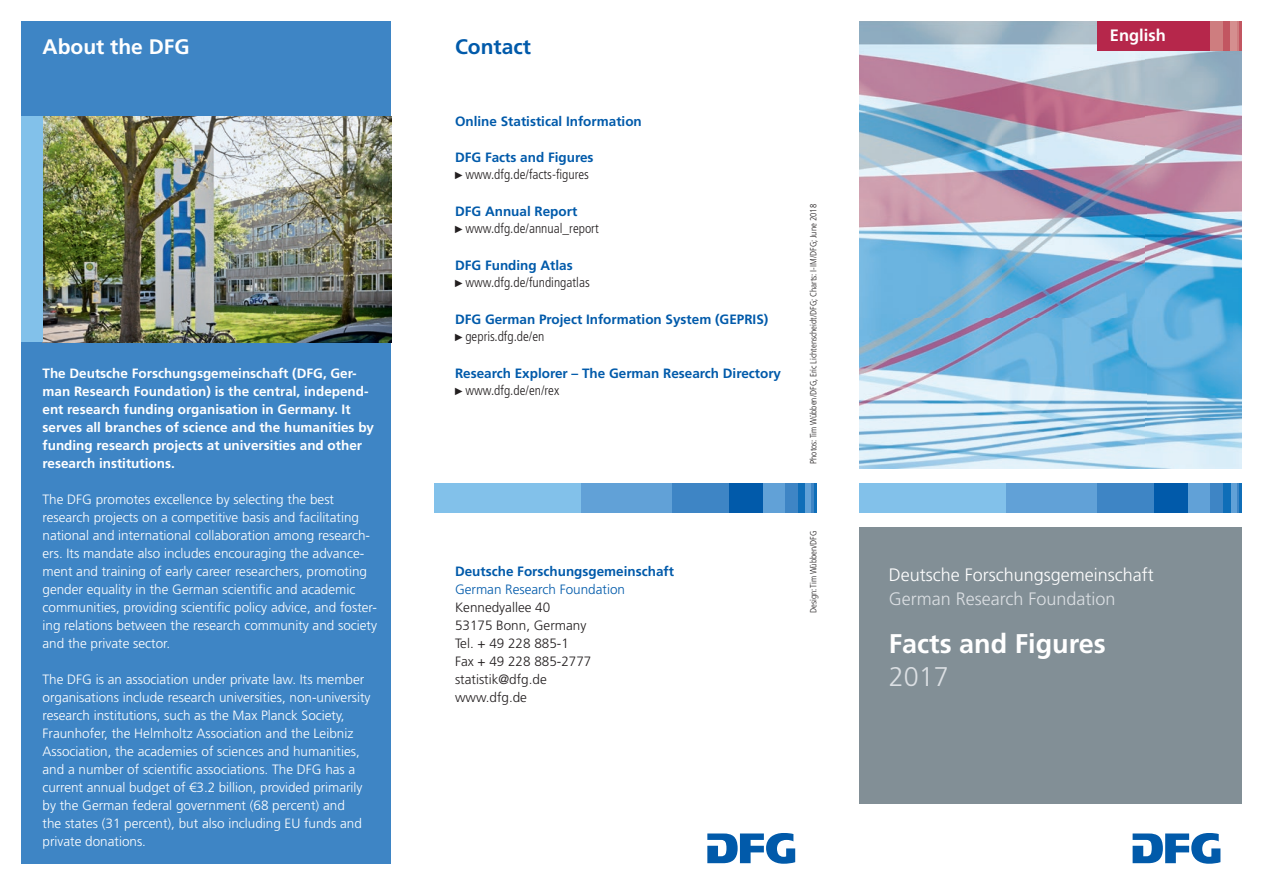
<style>
.page{position:relative;width:1263px;height:893px;background:#fff}
.page>*{position:absolute;margin:0;border:0;box-sizing:border-box;transform-origin:0 0}
.t1{font:700 27px "Frutiger LT Std";color:#fff}
.t2{font:300 27px "Frutiger LT Std";color:#dbdfe3}
.t3{font:700 21px "Frutiger LT Std";color:#fff}
.t4{font:700 21px "Frutiger LT Std";color:#015aaa}
.t5{font:300 18px "Frutiger LT Std";color:#fff}
.t6{font:300 18px "Frutiger LT Std";color:#dbdfe3}
.t7{font:700 16.5px "Frutiger LT Std";color:#fff}
.t8{font:300 13.5px/18px "Frutiger LT Std";color:#fff}
.t9{font:700 13.5px/18px "Frutiger LT Std";color:#fff}
.t10{font:700 13.5px/16.5px "Frutiger LT Std";color:#015aaa}
.t11{font:300 condensed 13.5px/16.5px "Frutiger LT Std";color:#231f20}
.t12{font:300 13.5px/18px "Frutiger LT Std";color:#231f20}
.t13{font:300 13.5px "Frutiger LT Std";color:#015aaa}
.t14{font:300 condensed 9px "Frutiger LT Std";color:#231f20}
.s1{font-weight:700;font-stretch:normal;color:#015aaa}
.s2{font-family:"Arial Narrow";font-weight:400;font-stretch:normal;font-size:10.5px}
.s3{font-family:"Arial Narrow";font-weight:400;font-size:10.5px;color:#231f20}
.s4{font-weight:300;font-stretch:condensed;color:#231f20}
</style>
<div class="page">
<img style="left:859px;top:21px;width:383px;height:447px">
<div style="left:859px;top:527px;width:383px;height:277px;background:#828f96"></div>
<svg style="left:1132px;top:833px;width:88px;height:31px"></svg>
<div style="left:859px;top:483px;width:383px;height:29px;background:#82c1ea"></div>
<hr style="left:1239px;top:483px;width:3px;height:29px;background:#0f6eb8">
<div style="left:1223px;top:483px;width:8px;height:29px;background:#0f6eb8"></div>
<div style="left:1153px;top:483px;width:35px;height:29px;background:#015aaa"></div>
<hr style="left:1236px;top:483px;width:3px;height:29px;background:#3e85c5">
<div style="left:1209px;top:483px;width:14px;height:29px;background:#3e85c5"></div>
<div style="left:1097px;top:483px;width:56px;height:29px;background:#3e85c5"></div>
<div style="left:1231px;top:483px;width:5px;height:29px;background:#61a1d7"></div>
<div style="left:1188px;top:483px;width:21px;height:29px;background:#61a1d7"></div>
<div style="left:1006px;top:483px;width:91px;height:29px;background:#61a1d7"></div>
<div style="left:21px;top:21px;width:370px;height:843px;background:#3e85c5"></div>
<img style="left:43px;top:117px;width:348px;height:225px">
<div style="left:21px;top:117px;width:22px;height:225px;background:#82c1ea"></div>
<svg style="left:707px;top:833px;width:88px;height:31px"></svg>
<div style="left:434px;top:483px;width:382px;height:29px;background:#82c1ea"></div>
<hr style="left:814px;top:483px;width:2px;height:29px;background:#0f6eb8">
<div style="left:798px;top:483px;width:8px;height:29px;background:#0f6eb8"></div>
<div style="left:728px;top:483px;width:35px;height:29px;background:#015aaa"></div>
<hr style="left:811px;top:483px;width:3px;height:29px;background:#3e85c5">
<div style="left:784px;top:483px;width:14px;height:29px;background:#3e85c5"></div>
<div style="left:672px;top:483px;width:56px;height:29px;background:#3e85c5"></div>
<div style="left:806px;top:483px;width:5px;height:29px;background:#61a1d7"></div>
<div style="left:763px;top:483px;width:21px;height:29px;background:#61a1d7"></div>
<div style="left:581px;top:483px;width:91px;height:29px;background:#61a1d7"></div>
<div style="left:1097px;top:21px;width:113px;height:30px;background:#b6274b"></div>
<div style="left:1210px;top:21px;width:13px;height:30px;background:#ce7d7f"></div>
<div style="left:1223px;top:21px;width:8px;height:30px;background:#c25661"></div>
<div style="left:1231px;top:21px;width:6px;height:30px;background:#d58f8f"></div>
<hr style="left:1237px;top:21px;width:3px;height:30px;background:#ce7d7f">
<hr style="left:1240px;top:21px;width:2px;height:30px;background:#c25661">
<h2 class="t3" style="left:43px;top:34px;width:148px">About the DFG</h2>
<p class="t9" style="left:43px;top:364px;width:333px">The Deutsche Forschungsgemeinschaft (DFG, Ger&shy;man Research Foundation) is the central, independ&shy;ent research funding organisation in Germany. It serves all branches of science and the humanities by funding research projects at universities and other research institutions.</p>
<p class="t8" style="left:43px;top:491px;width:336px">The DFG promotes excellence by selecting the best research projects on a competitive basis and facilitating national and international collaboration among research&shy;ers. Its mandate also includes encouraging the advance&shy;ment and training of early career researchers, promoting gender equality in the German scientific and academic communities, providing scientific policy advice, and foster&shy;ing relations between the research community and society and the private sector.</p>
<p class="t8" style="left:43px;top:670px;width:330px">The DFG is an association under private law. Its member organisations include research universities, non-university research institutions, such as the Max Planck Society, Fraunhofer, the Helmholtz Association and the Leibniz Association, the academies of sciences and humanities, and a number of scientific associations. The DFG has a current annual budget of €3.2 billion, provided primarily by the German federal government (68 percent) and<br>the states (31 percent), but also including EU funds and private donations.</p>
<h2 class="t4" style="left:455px;top:34px;width:77px">Contact</h2>
<p class="t10" style="left:455px;top:113px;width:188px">Online Statistical Information</p>
<p class="t11" style="left:455px;top:149px;width:140px"><span class="s1">DFG Facts and Figures </span><span class="s2">►</span>www.dfg.de/facts-figures</p>
<p class="t11" style="left:455px;top:203px;width:145px"><span class="s1">DFG Annual Report </span><span class="s2">►</span>www.dfg.de/annual_report</p>
<p class="t11" style="left:455px;top:257px;width:136px"><span class="s1">DFG Funding Atlas </span><span class="s2">►</span>www.dfg.de/fundingatlas</p>
<p class="t10" style="left:455px;top:311px;width:315px">DFG German Project Information System (GEPRIS) <span class="s3">►</span><span class="s4">gepris.dfg.de/en</span></p>
<p class="t10" style="left:455px;top:365px;width:328px">Research Explorer – The German Research Directory <span class="s3">►</span><span class="s4">www.dfg.de/en/rex</span></p>
<p class="t10" style="left:455px;top:563px;width:220px">Deutsche Forschungsgemeinschaft</p>
<p class="t13" style="left:455px;top:582px;width:172px">German Research Foundation</p>
<p class="t12" style="left:455px;top:599px;width:138px">Kennedyallee 40<br>53175 Bonn, Germany<br>Tel. + 49 228 885-1<br>Fax + 49 228 885-2777 statistik@dfg.de www.dfg.de</p>
<p class="t14" style="left:808px;top:464px;width:261px;rotate:-90deg">Photos: Tim Wübben/DFG, Eric Lichtenscheidt/DFG; Charts: I-IM/DFG; June 2018</p>
<p class="t14" style="left:808px;top:613px;width:84px;rotate:-90deg">Design: Tim Wübben/DFG</p>
<p class="t7" style="left:1110px;top:25px;width:57px">English</p>
<h3 class="t5" style="left:889px;top:565px;width:267px">Deutsche Forschungsgemeinschaft</h3>
<h3 class="t6" style="left:889px;top:589px;width:228px">German Research Foundation</h3>
<h1 class="t1" style="left:889px;top:628px;width:219px">Facts and Figures</h1>
<h1 class="t2" style="left:889px;top:662px;width:62px">2017</h1>
</div>
